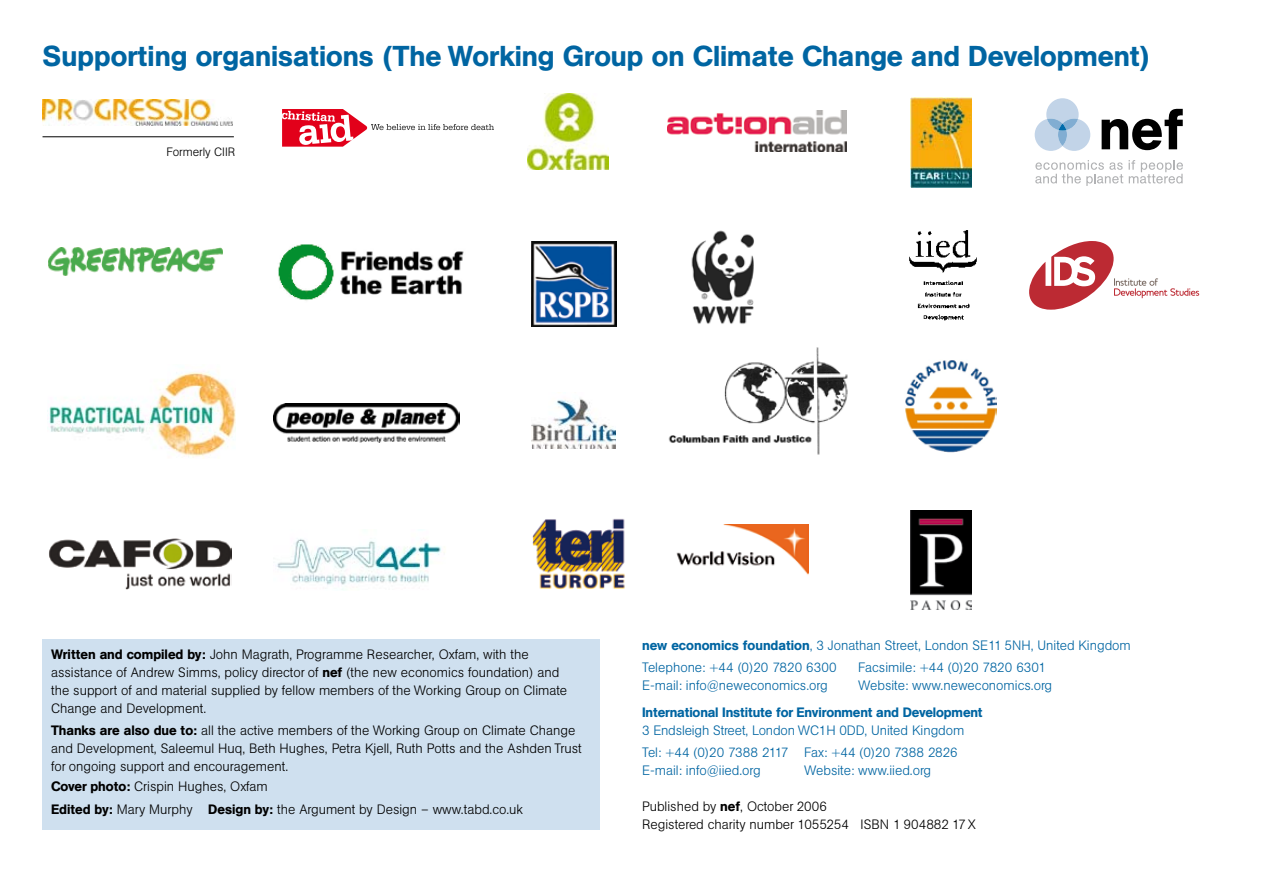
<style>
.page{position:relative;width:1263px;height:893px;background:#fff}
.page>*{position:absolute;margin:0;border:0;box-sizing:border-box;transform-origin:0 0}
.t1{font:500 28.5px "AG Book BQ";color:#0065a2}
.t2{font:300 13.5px/18px "AG Book BQ";color:#000}
.t3{font:300 13.5px/22.2px "AG Book BQ";color:#0065a2}
.t4{font:500 13.5px "AG Book BQ";letter-spacing:-.01em;color:#0065a2}
.t5{font:300 12px "AG Book BQ";color:#000}
.s1{font-weight:500}
</style>
<div class="page">
<img style="left:668px;top:111px;width:178px;height:41px">
<svg style="left:282px;top:109px;width:212px;height:38px"></svg>
<img style="left:910px;top:98px;width:62px;height:89px">
<svg style="left:1035px;top:98px;width:55px;height:53px"></svg>
<svg style="left:1101px;top:109px;width:82px;height:41px"></svg>
<svg style="left:1035px;top:160px;width:148px;height:26px"></svg>
<img style="left:48px;top:247px;width:175px;height:28px">
<img style="left:340px;top:251px;width:124px;height:44px">
<img style="left:278px;top:244px;width:56px;height:57px">
<img style="left:691px;top:230px;width:63px;height:94px">
<img style="left:531px;top:241px;width:86px;height:85px">
<img style="left:909px;top:230px;width:68px;height:91px">
<img style="left:49px;top:372px;width:187px;height:86px">
<img style="left:273px;top:404px;width:186px;height:39px">
<img style="left:668px;top:347px;width:180px;height:108px">
<img style="left:905px;top:360px;width:92px;height:93px">
<img style="left:49px;top:538px;width:182px;height:51px">
<img style="left:277px;top:539px;width:168px;height:51px">
<img style="left:532px;top:518px;width:93px;height:72px">
<img style="left:532px;top:398px;width:83px;height:50px">
<hr style="left:43px;top:136px;width:191px;height:1px;background:#000">
<img style="left:43px;top:100px;width:190px;height:25px">
<div style="left:43px;top:639px;width:557px;height:190px;background:#cfe0ef"></div>
<img style="left:676px;top:524px;width:132px;height:51px">
<img style="left:910px;top:510px;width:62px;height:99px">
<img style="left:527px;top:94px;width:81px;height:75px">
<svg style="left:1029px;top:241px;width:170px;height:69px"></svg>
<h1 class="t1" style="left:43px;top:39px;width:1109px">Supporting organisations (The Working Group on Climate Change and Development)</h1>
<p class="t5" style="left:167px;top:144px;width:70px">Formerly CIIR</p>
<p class="t2" style="left:51px;top:645px;width:518px"><span class="s1">Written and compiled by:</span> John Magrath, Programme Researcher, Oxfam, with the assistance of Andrew Simms, policy director of <span class="s1">nef</span> (the new economics foundation) and the support of and material supplied by fellow members of the Working Group on Climate Change and Development.</p>
<p class="t2" style="left:51px;top:721px;width:532px"><span class="s1">Thanks are also due to:</span> all the active members of the Working Group on Climate Change and Development, Saleemul Huq, Beth Hughes, Petra Kjell, Ruth Potts and the Ashden Trust for ongoing support and encouragement.</p>
<p class="t2" style="left:51px;top:776px;width:474px;line-height:22.2px"><span class="s1">Cover photo:</span> Crispin Hughes, Oxfam<br><span class="s1">Edited by:</span> Mary Murphy <span class="s1">Design by:</span> the Argument by Design – www.tabd.co.uk</p>
<p class="t3" style="left:642px;top:634px;width:490px"><span class="s1">new economics foundation</span>, 3 Jonathan Street, London SE11 5NH, United Kingdom<br>Telephone: +44 (0)20 7820 6300</p>
<p class="t3" style="left:858px;top:657px;width:189px">Facsimile: +44 (0)20 7820 6301</p>
<p class="t3" style="left:642px;top:675px;width:187px">E-mail: info@neweconomics.org</p>
<p class="t3" style="left:858px;top:675px;width:196px">Website: www.neweconomics.org</p>
<p class="t4" style="left:642px;top:704px;width:342px">International Institute for Environment and Development</p>
<p class="t3" style="left:642px;top:719px;width:324px">3 Endsleigh Street, London WC1H 0DD, United Kingdom<br>Tel: +44 (0)20 7388 2117 Fax: +44 (0)20 7388 2826</p>
<p class="t3" style="left:642px;top:759px;width:120px">E-mail: info@iied.org</p>
<p class="t3" style="left:804px;top:759px;width:129px">Website: www.iied.org</p>
<p class="t2" style="left:642px;top:798px;width:335px">Published by <span class="s1">nef</span>, October 2006<br>Registered charity number 1055254 ISBN 1 904882 17 X</p>
</div>
